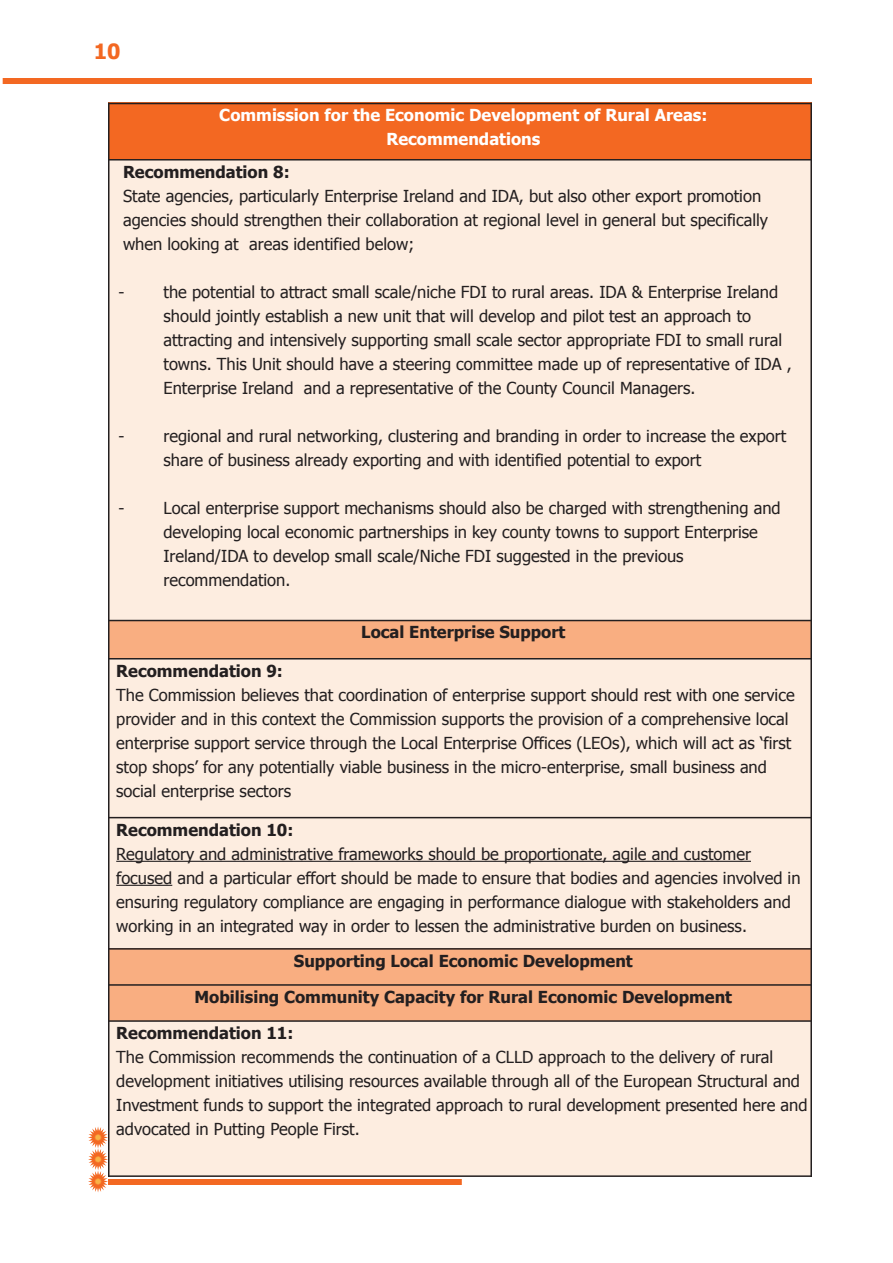
<style>
.page{position:relative;width:893px;height:1263px;background:#fff}
.page>*{position:absolute;margin:0;border:0;box-sizing:border-box;transform-origin:0 0}
.t1{font:700 21px "Tahoma";color:#f36822}
.t2{font:16.5px/24px "Tahoma";color:#231f20}
.t3{font:700 16.5px "Tahoma";color:#231f20}
.t4{font:700 16.5px/24px "Tahoma";color:#fff;text-align:center}
</style>
<div class="page">
<div style="left:3px;top:78px;width:809px;height:6px;background:#f36822"></div>
<svg style="left:88px;top:1127px;width:20px;height:65px"></svg>
<div style="left:108px;top:1179px;width:354px;height:6px;background:#f36822"></div>
<div style="left:108px;top:103px;width:703px;height:57px;background:#f36822"></div>
<div style="left:108px;top:160px;width:703px;height:460px;background:#fdede0"></div>
<div style="left:108px;top:620px;width:703px;height:39px;background:#f9ae81"></div>
<div style="left:108px;top:659px;width:703px;height:159px;background:#fdede0"></div>
<div style="left:108px;top:818px;width:703px;height:131px;background:#fdede0"></div>
<hr style="left:116px;top:861px;width:635px;height:1px;background:#231f20">
<hr style="left:116px;top:885px;width:56px;height:1px;background:#231f20">
<div style="left:108px;top:949px;width:703px;height:36px;background:#f9ae81"></div>
<div style="left:108px;top:985px;width:703px;height:36px;background:#f9ae81"></div>
<div style="left:108px;top:1021px;width:703px;height:156px;background:#fdede0"></div>
<hr style="left:108px;top:103px;width:2px;height:1074px;background:#231f20">
<hr style="left:810px;top:103px;width:2px;height:1074px;background:#231f20">
<hr style="left:108px;top:103px;width:704px;height:1px;background:#231f20">
<hr style="left:108px;top:159px;width:704px;height:2px;background:#231f20">
<hr style="left:108px;top:620px;width:704px;height:1px;background:#231f20">
<hr style="left:108px;top:658px;width:704px;height:1px;background:#231f20">
<hr style="left:108px;top:817px;width:704px;height:1px;background:#231f20">
<hr style="left:108px;top:948px;width:704px;height:2px;background:#231f20">
<hr style="left:108px;top:984px;width:704px;height:2px;background:#231f20">
<hr style="left:108px;top:1020px;width:704px;height:2px;background:#231f20">
<hr style="left:108px;top:1175px;width:704px;height:2px;background:#231f20">
<p class="t1" style="left:94px;top:38px;width:28px">10</p>
<p class="t4" style="left:219px;top:103px;width:490px">Commission for the Economic Development of Rural Areas:<br>Recommendations</p>
<p class="t3" style="left:123px;top:161px;width:168px">Recommendation 8:</p>
<p class="t2" style="left:123px;top:183px;width:647px">State agencies, particularly Enterprise Ireland and IDA, but also other export promotion agencies should strengthen their collaboration at regional level in general but specifically when looking at areas identified below;</p>
<p class="t2" style="left:163px;top:279px;width:630px;text-indent:-45px">- the potential to attract small scale/niche FDI to rural areas. IDA &amp; Enterprise Ireland should jointly establish a new unit that will develop and pilot test an approach to attracting and intensively supporting small scale sector appropriate FDI to small rural towns. This Unit should have a steering committee made up of representative of IDA , Enterprise Ireland and a representative of the County Council Managers.</p>
<p class="t2" style="left:163px;top:423px;width:624px;text-indent:-45px">- regional and rural networking, clustering and branding in order to increase the export share of business already exporting and with identified potential to export</p>
<p class="t2" style="left:163px;top:495px;width:619px;text-indent:-45px">- Local enterprise support mechanisms should also be charged with strengthening and developing local economic partnerships in key county towns to support Enterprise Ireland/IDA to develop small scale/Niche FDI suggested in the previous recommendation.</p>
<p class="t3" style="left:361px;top:622px;width:206px">Local Enterprise Support</p>
<p class="t3" style="left:116px;top:660px;width:168px">Recommendation 9:</p>
<p class="t2" style="left:116px;top:682px;width:680px">The Commission believes that coordination of enterprise support should rest with one service provider and in this context the Commission supports the provision of a comprehensive local enterprise support service through the Local Enterprise Offices (LEOs), which will act as ‘first stop shops’ for any potentially viable business in the micro-enterprise, small business and social enterprise sectors</p>
<p class="t3" style="left:116px;top:819px;width:179px">Recommendation 10:</p>
<p class="t2" style="left:116px;top:841px;width:686px">Regulatory and administrative frameworks should be proportionate, agile and customer focused and a particular effort should be made to ensure that bodies and agencies involved in ensuring regulatory compliance are engaging in performance dialogue with stakeholders and working in an integrated way in order to lessen the administrative burden on business.</p>
<p class="t3" style="left:294px;top:950px;width:340px">Supporting Local Economic Development</p>
<p class="t3" style="left:195px;top:986px;width:539px">Mobilising Community Capacity for Rural Economic Development</p>
<p class="t3" style="left:116px;top:1022px;width:179px">Recommendation 11:</p>
<p class="t2" style="left:116px;top:1044px;width:693px">The Commission recommends the continuation of a CLLD approach to the delivery of rural development initiatives utilising resources available through all of the European Structural and Investment funds to support the integrated approach to rural development presented here and advocated in Putting People First.</p>
</div>
